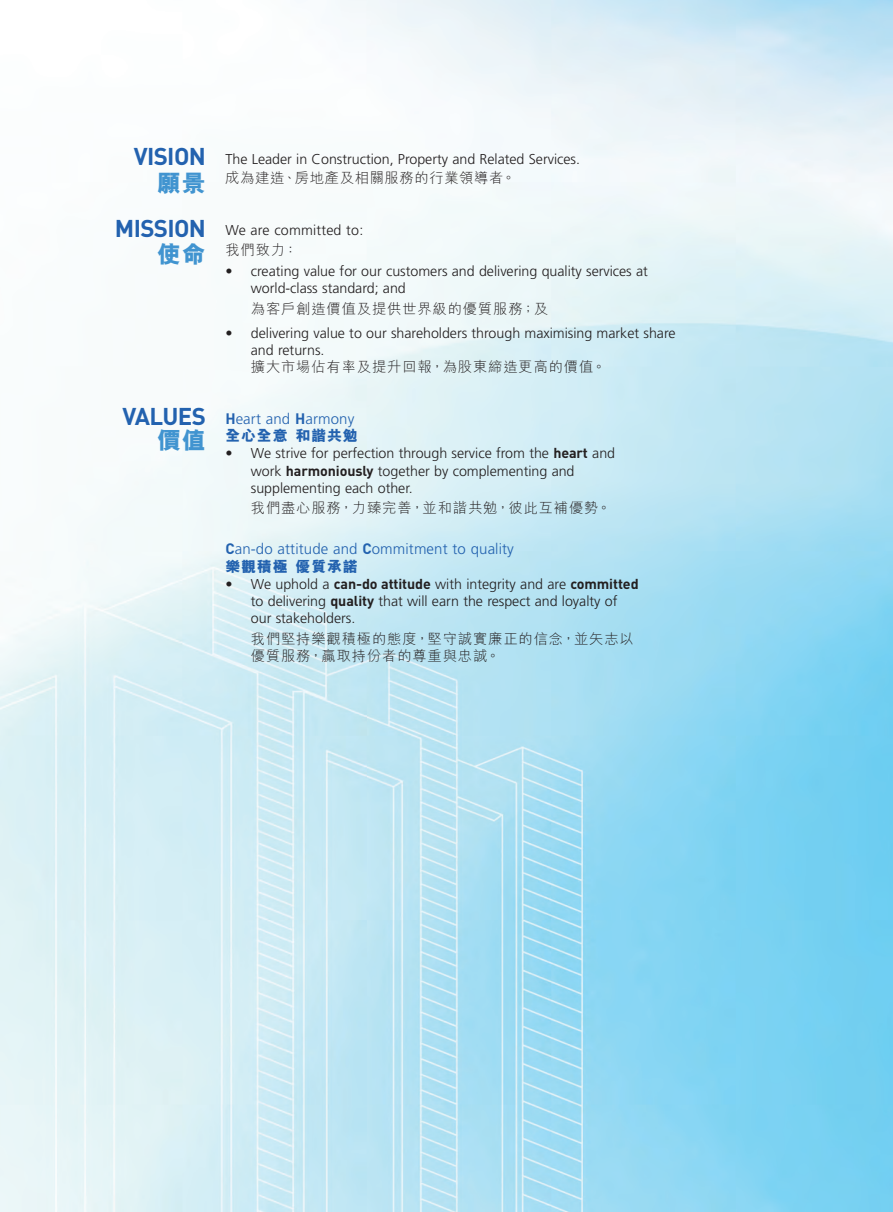
<style>
.page{position:relative;width:893px;height:1212px;background:#fff}
.page>*{position:absolute;margin:0;border:0;box-sizing:border-box;transform-origin:0 0}
.t1{font:700 24px "DIN";letter-spacing:-.025em;color:#2362af}
.t2{font:24px "M Hei HK Xbold B5 pc H";color:#4194d0}
.t3{font:300 15px "Frutiger LT Std";letter-spacing:.01em;color:#2362af}
.t4{font:15px "M Hei HK Xbold B5 pc H";letter-spacing:.055em;color:#2362af}
.t5{font:300 14.25px/17.2px "Frutiger LT Std";color:#231f20}
.t6{font:14.25px/17.2px "M Hei HK Light B5 pc H";letter-spacing:.065em;color:#231f20}
.s1{font-family:"DIN";font-weight:700}
</style>
<div class="page">
<img style="left:0;top:0;width:893px;height:1212px">
<h1 class="t1" style="left:134px;top:148px;width:74px">VISION</h1>
<h1 class="t2" style="left:157px;top:174px;width:50px">願景</h1>
<h1 class="t1" style="left:115px;top:219px;width:92px">MISSION</h1>
<h1 class="t2" style="left:157px;top:245px;width:50px">使命</h1>
<h1 class="t1" style="left:122px;top:408px;width:85px">VALUES</h1>
<h1 class="t2" style="left:157px;top:431px;width:50px">價值</h1>
<p class="t5" style="left:225px;top:151px;width:356px">The Leader in Construction, Property and Related Services.</p>
<p class="t6" style="left:225px;top:171px;width:292px">成為建造、房地產及相關服務的行業領導者。</p>
<p class="t5" style="left:225px;top:223px;width:139px">We are committed to:</p>
<p class="t6" style="left:225px;top:243px;width:74px">我們致力：</p>
<p class="t5" style="left:251px;top:264px;width:399px;text-indent:-26px">• creating value for our customers and delivering quality services at world-class standard; and</p>
<p class="t6" style="left:251px;top:302px;width:299px">為客戶創造價值及提供世界級的優質服務；及</p>
<p class="t5" style="left:251px;top:325px;width:426px;text-indent:-26px">• delivering value to our shareholders through maximising market share and returns.</p>
<p class="t6" style="left:251px;top:360px;width:357px">擴大市場佔有率及提升回報，為股東締造更高的價值。</p>
<p class="t3" style="left:225px;top:413px;width:130px"><span class="s1">H</span>eart and <span class="s1">H</span>armony</p>
<p class="t4" style="left:225px;top:430px;width:134px">全心全意 和諧共勉</p>
<p class="t5" style="left:251px;top:446px;width:366px;text-indent:-26px">• We strive for perfection through service from the <span class="s1">heart</span> and work <span class="s1">harmoniously</span> together by complementing and supplementing each other.</p>
<p class="t6" style="left:251px;top:501px;width:362px">我們盡心服務，力臻完善，並和諧共勉，彼此互補優勢。</p>
<p class="t3" style="left:225px;top:543px;width:290px"><span class="s1">C</span>an-do attitude and <span class="s1">C</span>ommitment to quality</p>
<p class="t4" style="left:225px;top:560px;width:134px">樂觀積極 優質承諾</p>
<p class="t5" style="left:251px;top:576px;width:389px;text-indent:-26px">• We uphold a <span class="s1">can-do attitude</span> with integrity and are <span class="s1">committed </span>to delivering <span class="s1">quality</span> that will earn the respect and loyalty of our stakeholders.</p>
<p class="t6" style="left:251px;top:632px;width:384px">我們堅持樂觀積極的態度，堅守誠實廉正的信念，並矢志以優質服務，贏取持份者的尊重與忠誠。</p>
</div>
